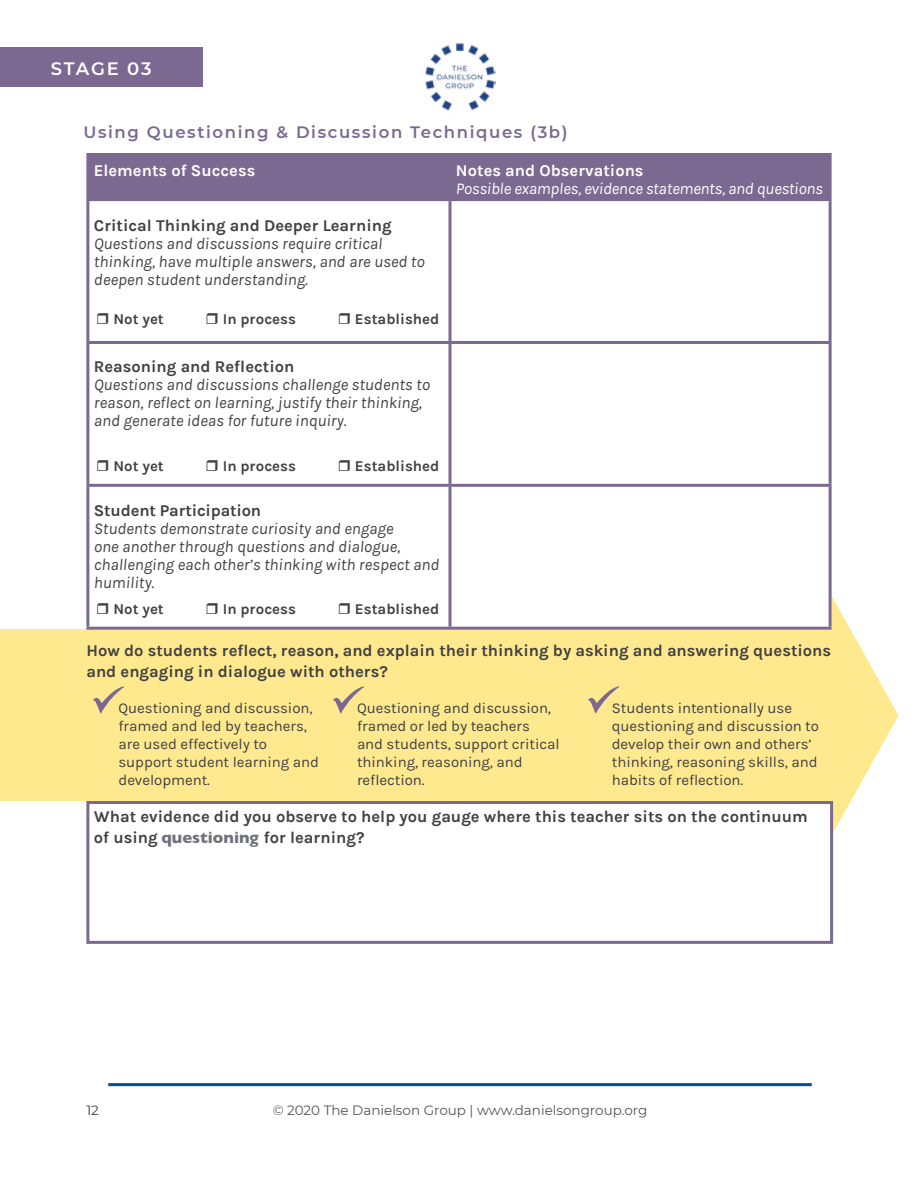
<style>
.page{position:relative;width:918px;height:1188px;background:#fff}
.page>*{position:absolute;margin:0;border:0;box-sizing:border-box;transform-origin:0 0}
.t1{font:600 18px "Montserrat";letter-spacing:.09em;color:#fff}
.t2{font:italic 16.5px/18px "Karla";color:#414042}
.t3{font:700 16.5px/21px "Karla";color:#414042}
.t4{font:italic 16.5px "Karla";letter-spacing:-.015em;color:#fff}
.t5{font:600 16.5px "Montserrat";letter-spacing:.1em;color:#7b6991}
.t6{font:700 16.5px "Karla";color:#fff}
.t7{font:15px/18px "Karla";letter-spacing:-.005em;color:#414042}
.t8{font:700 15px "Karla";color:#414042}
.t9{font:13.5px "Montserrat";color:#414042}
.s1{font-family:"Gill Sans";color:#717279}
</style>
<div class="page">
<hr style="left:108px;top:1083px;width:704px;height:3px;background:#004f9d">
<img style="left:425px;top:43px;width:70px;height:68px">
<div style="left:0;top:630px;width:832px;height:171px;background:#ffe98f"></div>
<svg style="left:832px;top:596px;width:66px;height:240px"></svg>
<div style="left:0;top:47px;width:202px;height:39px;background:#7b6991"></div>
<div style="left:89px;top:156px;width:740px;height:42px;background:#7b6991"></div>
<hr style="left:86px;top:153px;width:364px;height:3px;background:#7b6991">
<hr style="left:86px;top:156px;width:3px;height:42px;background:#7b6991">
<hr style="left:450px;top:153px;width:382px;height:3px;background:#7b6991">
<hr style="left:448px;top:156px;width:4px;height:42px;background:#7b6991">
<hr style="left:829px;top:156px;width:3px;height:42px;background:#7b6991">
<hr style="left:86px;top:198px;width:364px;height:3px;background:#7b6991">
<hr style="left:86px;top:201px;width:3px;height:140px;background:#7b6991">
<hr style="left:450px;top:198px;width:382px;height:3px;background:#7b6991">
<svg style="left:448px;top:201px;width:4px;height:140px"></svg>
<hr style="left:829px;top:201px;width:3px;height:140px;background:#7b6991">
<hr style="left:86px;top:341px;width:364px;height:3px;background:#7b6991">
<hr style="left:86px;top:344px;width:3px;height:140px;background:#7b6991">
<hr style="left:450px;top:341px;width:382px;height:3px;background:#7b6991">
<svg style="left:448px;top:344px;width:4px;height:140px"></svg>
<hr style="left:829px;top:344px;width:3px;height:140px;background:#7b6991">
<hr style="left:86px;top:484px;width:364px;height:3px;background:#7b6991">
<hr style="left:86px;top:487px;width:3px;height:140px;background:#7b6991">
<hr style="left:450px;top:484px;width:382px;height:3px;background:#7b6991">
<svg style="left:448px;top:487px;width:4px;height:140px"></svg>
<hr style="left:829px;top:487px;width:3px;height:140px;background:#7b6991">
<hr style="left:86px;top:627px;width:364px;height:3px;background:#7b6991">
<hr style="left:450px;top:627px;width:382px;height:3px;background:#7b6991">
<svg style="left:93px;top:686px;width:31px;height:27px"></svg>
<svg style="left:333px;top:686px;width:31px;height:27px"></svg>
<svg style="left:588px;top:686px;width:31px;height:27px"></svg>
<hr style="left:917px;top:48px;width:1px;height:40px;background:#7b6991">
<div style="left:86px;top:801px;width:747px;height:143px;background:#fff;border:3px solid #7b6991"></div>
<p class="t1" style="left:51px;top:56px;width:102px">STAGE 03</p>
<p class="t5" style="left:83px;top:120px;width:486px">Using Questioning &amp; Discussion Techniques (3b)</p>
<p class="t6" style="left:94px;top:161px;width:163px">Elements of Success</p>
<p class="t6" style="left:456px;top:161px;width:189px">Notes and Observations</p>
<p class="t4" style="left:456px;top:179px;width:368px">Possible examples, evidence statements, and questions</p>
<p class="t3" style="left:94px;top:215px;width:299px">Critical Thinking and Deeper Learning</p>
<p class="t2" style="left:94px;top:235px;width:332px">Questions and discussions require critical thinking, have multiple answers, and are used to deepen student understanding.</p>
<p class="t8" style="left:113px;top:311px;width:52px">Not yet</p>
<p class="t8" style="left:223px;top:311px;width:75px">In process</p>
<p class="t8" style="left:355px;top:311px;width:86px">Established</p>
<p class="t3" style="left:94px;top:356px;width:202px">Reasoning and Reflection</p>
<p class="t2" style="left:94px;top:376px;width:338px">Questions and discussions challenge students to reason, reflect on learning, justify their thinking, and generate ideas for future inquiry.</p>
<p class="t8" style="left:113px;top:458px;width:52px">Not yet</p>
<p class="t8" style="left:223px;top:458px;width:75px">In process</p>
<p class="t8" style="left:355px;top:458px;width:86px">Established</p>
<p class="t3" style="left:94px;top:500px;width:169px">Student Participation</p>
<p class="t2" style="left:94px;top:520px;width:347px">Students demonstrate curiosity and engage<br>one another through questions and dialogue, challenging each other’s thinking with respect and humility.</p>
<p class="t8" style="left:113px;top:600px;width:52px">Not yet</p>
<p class="t8" style="left:223px;top:600px;width:75px">In process</p>
<p class="t8" style="left:355px;top:600px;width:86px">Established</p>
<p class="t3" style="left:86px;top:640px;width:746px">How do students reflect, reason, and explain their thinking by asking and answering questions and engaging in dialogue with others?</p>
<p class="t7" style="left:118px;top:699px;width:202px">Questioning and discussion, framed and led by teachers, are used effectively to support student learning and development.</p>
<p class="t7" style="left:357px;top:699px;width:204px">Questioning and discussion, framed or led by teachers and students, support critical thinking, reasoning, and reflection.</p>
<p class="t7" style="left:612px;top:699px;width:209px">Students intentionally use questioning and discussion to develop their own and others’ thinking, reasoning skills, and habits of reflection.</p>
<p class="t3" style="left:94px;top:806px;width:715px">What evidence did you observe to help you gauge where this teacher sits on the continuum of using <span class="s1">questioning</span> for learning?</p>
<p class="t9" style="left:86px;top:1101px;width:14px">12</p>
<p class="t9" style="left:273px;top:1101px;width:376px">© 2020 The Danielson Group | www.danielsongroup.org</p>
</div>
